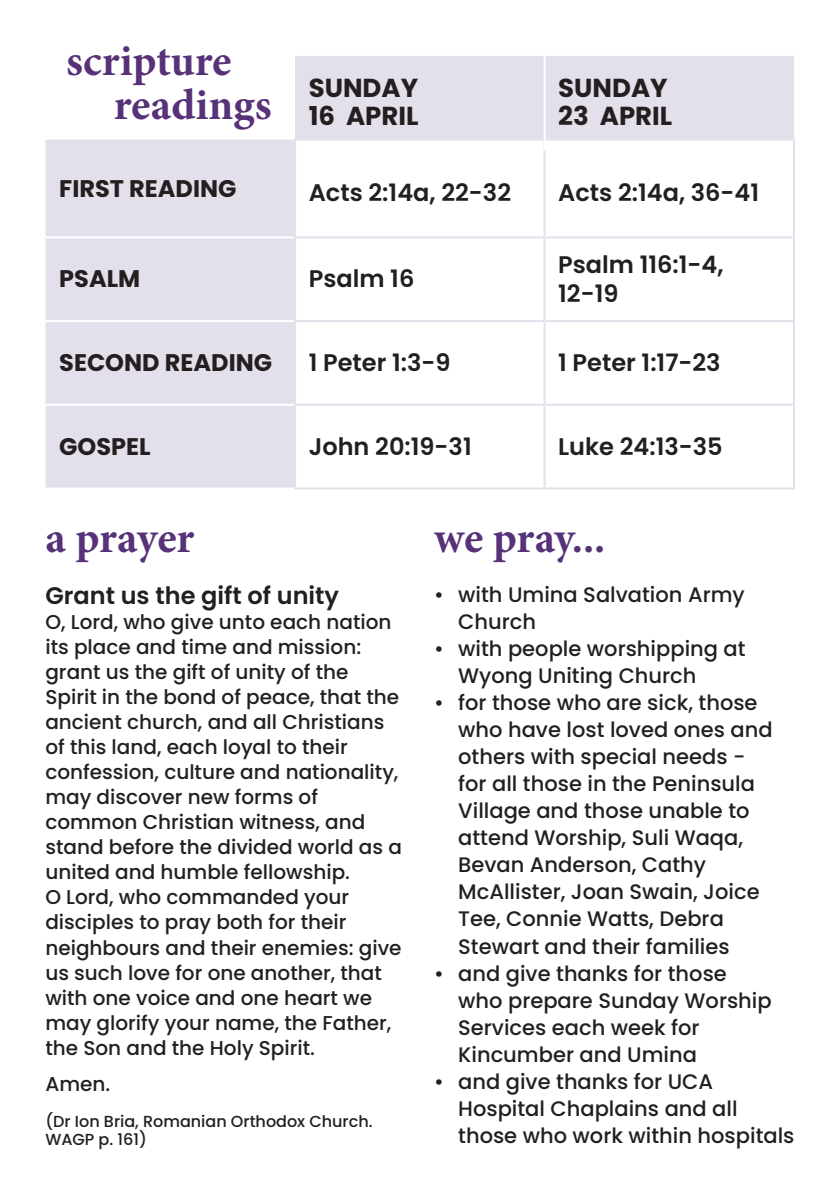
<style>
.page{position:relative;width:840px;height:1191px;background:#fff}
.page>*{position:absolute;margin:0;border:0;box-sizing:border-box;transform-origin:0 0}
.t1{font:700 44px/44px "Minion Pro";letter-spacing:-.005em;color:#583279}
.t2{font:700 26px "Poppins";color:#231f20}
.t3{font:600 24px/28.8px "Poppins";color:#231f20}
.t4{font:700 24px "Poppins";color:#231f20}
.t5{font:500 21px/27px "Poppins";color:#231f20}
.t6{font:500 20px/25px "Poppins";color:#231f20}
.t7{font:500 16px/18px "Poppins";color:#231f20}
</style>
<div class="page">
<svg style="left:46px;top:56px;width:747px;height:431px"></svg>
<hr style="left:294px;top:236px;width:250px;height:2px;background:#e4e0eb">
<hr style="left:544px;top:236px;width:250px;height:2px;background:#e4e0eb">
<hr style="left:294px;top:320px;width:250px;height:2px;background:#e4e0eb">
<hr style="left:544px;top:320px;width:250px;height:2px;background:#e4e0eb">
<hr style="left:294px;top:404px;width:250px;height:2px;background:#e4e0eb">
<hr style="left:544px;top:404px;width:250px;height:2px;background:#e4e0eb">
<hr style="left:294px;top:487px;width:250px;height:2px;background:#e4e0eb">
<hr style="left:544px;top:487px;width:250px;height:2px;background:#e4e0eb">
<hr style="left:294px;top:141px;width:2px;height:95px;background:#e4e0eb">
<hr style="left:543px;top:141px;width:2px;height:95px;background:#e4e0eb">
<hr style="left:792px;top:141px;width:2px;height:95px;background:#e4e0eb">
<hr style="left:294px;top:238px;width:2px;height:82px;background:#e4e0eb">
<hr style="left:543px;top:238px;width:2px;height:82px;background:#e4e0eb">
<hr style="left:792px;top:238px;width:2px;height:82px;background:#e4e0eb">
<hr style="left:294px;top:322px;width:2px;height:82px;background:#e4e0eb">
<hr style="left:543px;top:322px;width:2px;height:82px;background:#e4e0eb">
<hr style="left:792px;top:322px;width:2px;height:82px;background:#e4e0eb">
<hr style="left:294px;top:406px;width:2px;height:81px;background:#e4e0eb">
<hr style="left:543px;top:406px;width:2px;height:81px;background:#e4e0eb">
<hr style="left:792px;top:406px;width:2px;height:81px;background:#e4e0eb">
<hr style="left:46px;top:236px;width:248px;height:2px;background:#fff">
<hr style="left:46px;top:320px;width:248px;height:2px;background:#fff">
<hr style="left:46px;top:404px;width:248px;height:2px;background:#fff">
<hr style="left:294px;top:139px;width:250px;height:2px;background:#e4e0eb">
<hr style="left:544px;top:139px;width:250px;height:2px;background:#e4e0eb">
<hr style="left:543px;top:23px;width:2px;height:128px;background:#fff">
<p class="t1" style="left:114px;top:39px;width:159px;text-indent:-48px">scripture readings</p>
<p class="t2" style="left:308px;top:73px;width:111px">SUNDAY</p>
<p class="t2" style="left:308px;top:101px;width:111px">16 APRIL</p>
<p class="t2" style="left:558px;top:73px;width:111px">SUNDAY</p>
<p class="t2" style="left:558px;top:101px;width:116px">23 APRIL</p>
<p class="t4" style="left:59px;top:174px;width:179px">FIRST READING</p>
<p class="t3" style="left:308px;top:178px;width:204px">Acts 2:14a, 22-32</p>
<p class="t3" style="left:558px;top:178px;width:202px">Acts 2:14a, 36-41</p>
<p class="t4" style="left:59px;top:265px;width:82px">PSALM</p>
<p class="t3" style="left:308px;top:265px;width:107px">Psalm 16</p>
<p class="t3" style="left:558px;top:250px;width:167px">Psalm 116:1-4,<br>12-19</p>
<p class="t4" style="left:59px;top:349px;width:214px">SECOND READING</p>
<p class="t3" style="left:308px;top:348px;width:143px">1 Peter 1:3-9</p>
<p class="t3" style="left:558px;top:348px;width:164px">1 Peter 1:17-23</p>
<p class="t4" style="left:59px;top:432px;width:93px">GOSPEL</p>
<p class="t3" style="left:308px;top:432px;width:164px">John 20:19-31</p>
<p class="t3" style="left:558px;top:432px;width:166px">Luke 24:13-35</p>
<p class="t1" style="left:45px;top:516px;width:150px">a prayer</p>
<p class="t3" style="left:45px;top:581px;width:295px">Grant us the gift of unity</p>
<p class="t6" style="left:45px;top:610px;width:355px">O, Lord, who give unto each nation its place and time and mission: grant us the gift of unity of the Spirit in the bond of peace, that the ancient church, and all Christians of this land, each loyal to their confession, culture and nationality,</p>
<p class="t6" style="left:45px;top:785px;width:358px">may discover new forms of common Christian witness, and stand before the divided world as a united and humble fellowship.</p>
<p class="t6" style="left:45px;top:885px;width:357px">O Lord, who commanded your disciples to pray both for their neighbours and their enemies: give us such love for one another, that with one voice and one heart we may glorify your name, the Father, the Son and the Holy Spirit.</p>
<p class="t6" style="left:45px;top:1071px;width:66px">Amen.</p>
<p class="t7" style="left:45px;top:1112px;width:328px">(Dr Ion Bria, Romanian Orthodox Church.<br>WAGP p. 161)</p>
<p class="t1" style="left:434px;top:516px;width:173px">we pray...</p>
<p class="t5" style="left:458px;top:581px;width:288px;text-indent:-24px">• with Umina Salvation Army<br>Church</p>
<p class="t5" style="left:458px;top:635px;width:289px;text-indent:-24px">• with people worshipping at<br>Wyong Uniting Church</p>
<p class="t5" style="left:458px;top:689px;width:316px;text-indent:-24px">• for those who are sick, those who have lost loved ones and others with special needs - for all those in the Peninsula<br>Village and those unable to attend Worship, Suli Waqa,<br>Bevan Anderson, Cathy<br>McAllister, Joan Swain, Joice<br>Tee, Connie Watts, Debra<br>Stewart and their families</p>
<p class="t5" style="left:458px;top:959px;width:315px;text-indent:-24px">• and give thanks for those who prepare Sunday Worship<br>Services each week for<br>Kincumber and Umina</p>
<p class="t5" style="left:458px;top:1067px;width:337px;text-indent:-24px">• and give thanks for UCA<br>Hospital Chaplains and all those who work within hospitals</p>
</div>
